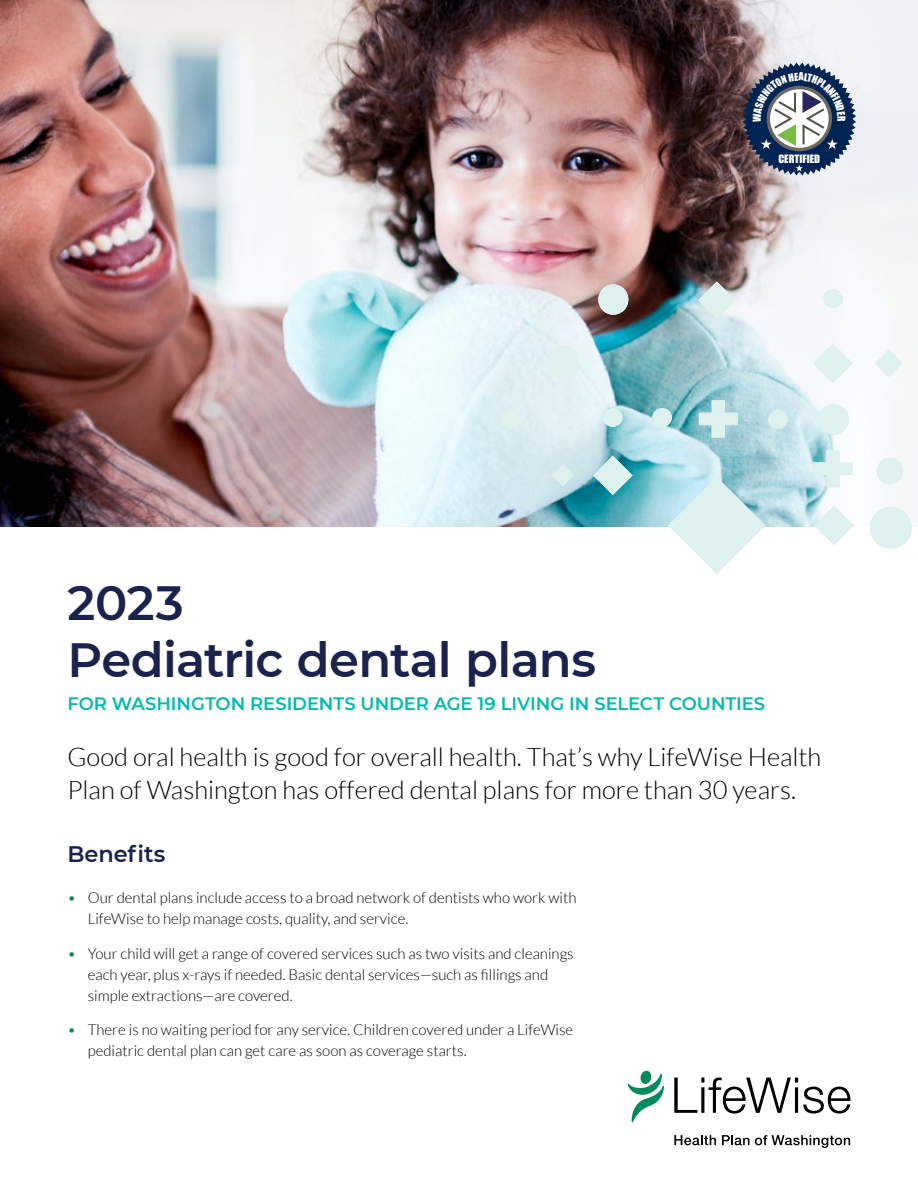
<style>
.page{position:relative;width:918px;height:1188px;background:#fff}
.page>*{position:absolute;margin:0;border:0;box-sizing:border-box;transform-origin:0 0}
.t1{font:600 48px/57px "Montserrat";letter-spacing:-.015em;color:#1a234e}
.t2{font:300 25.5px/33px "Lato";color:#000}
.t3{font:600 22.5px "Montserrat";letter-spacing:-.005em;color:#1a234e}
.t4{font:600 18px "Montserrat";letter-spacing:-.005em;color:#00bab0}
.t5{font:300 15px/21px "Lato";color:#000}
.t6{font:10.65px "Impact";color:#fff}
.s1{color:#008651}
</style>
<div class="page">
<svg style="left:674px;top:1135px;width:42px;height:10px"></svg>
<svg style="left:722px;top:1135px;width:128px;height:13px"></svg>
<svg style="left:674px;top:1078px;width:176px;height:36px"></svg>
<svg style="left:628px;top:1071px;width:36px;height:52px"></svg>
<img style="left:0;top:0;width:918px;height:526px">
<img style="left:502px;top:233px;width:416px;height:293px">
<svg style="left:502px;top:282px;width:410px;height:292px"></svg>
<svg style="left:742px;top:62px;width:114px;height:114px"></svg>
<p class="t6" style="left:778px;top:151px;width:43px">CERTIFIED</p>
<h1 class="t1" style="left:68px;top:573px;width:530px">2023<br>Pediatric dental plans</h1>
<p class="t4" style="left:68px;top:691px;width:699px">FOR WASHINGTON RESIDENTS UNDER AGE 19 LIVING IN SELECT COUNTIES</p>
<h2 class="t2" style="left:68px;top:741px;width:755px">Good oral health is good for overall health. That’s why LifeWise Health<br>Plan of Washington has offered dental plans for more than 30 years.</h2>
<h3 class="t3" style="left:68px;top:838px;width:99px">Benefits</h3>
<p class="t5" style="left:88px;top:887px;width:490px;text-indent:-20px"><span class="s1">•</span> Our dental plans include access to a broad network of dentists who work with<br>LifeWise to help manage costs, quality, and service.</p>
<p class="t5" style="left:88px;top:943px;width:488px;text-indent:-20px"><span class="s1">•</span> Your child will get a range of covered services such as two visits and cleanings each year, plus x-rays if needed. Basic dental services—such as fillings and simple extractions—are covered.</p>
<p class="t5" style="left:88px;top:1019px;width:487px;text-indent:-20px"><span class="s1">•</span> There is no waiting period for any service. Children covered under a LifeWise pediatric dental plan can get care as soon as coverage starts.</p>
</div>
